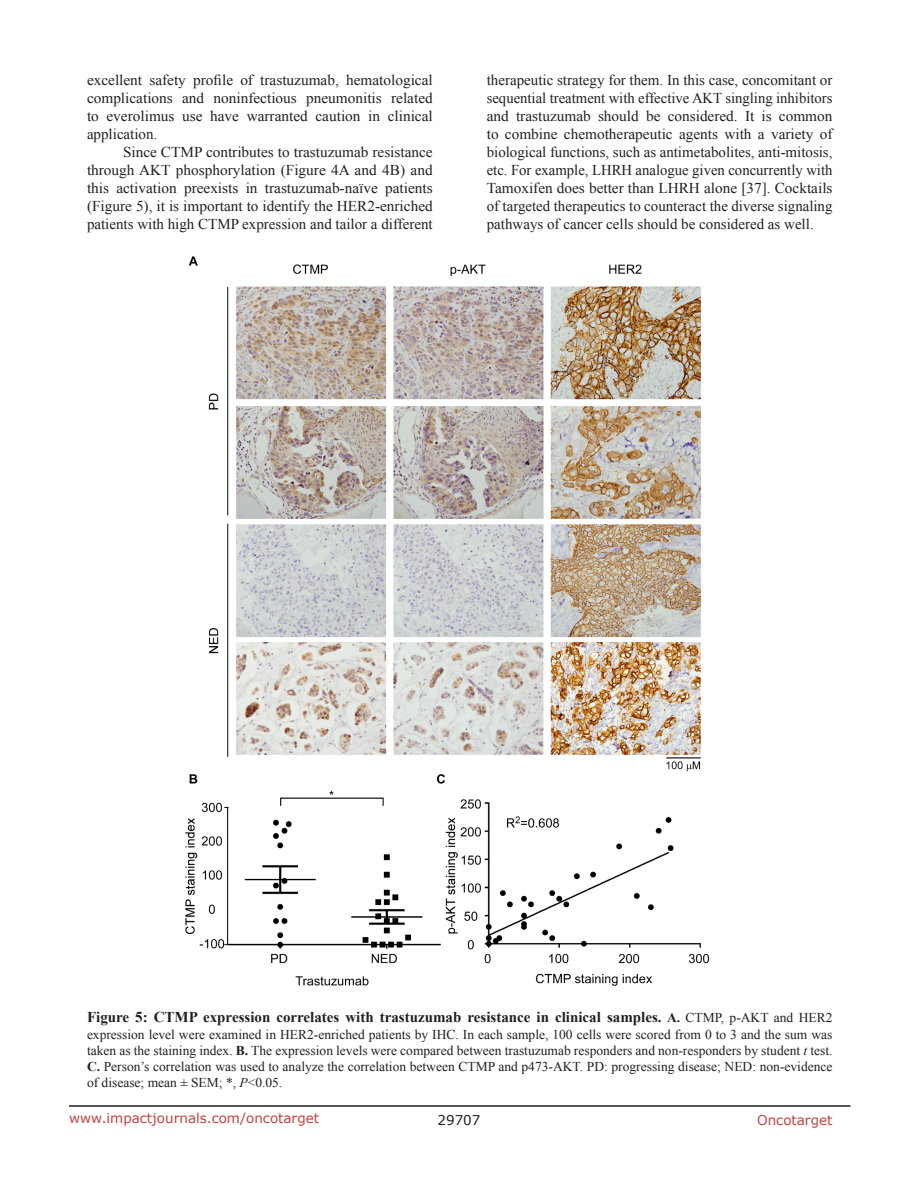
<style>
.page{position:relative;width:918px;height:1188px;background:#fff}
.page>*{position:absolute;margin:0;border:0;box-sizing:border-box;transform-origin:0 0}
.BodyText{font:15px/18px "Times New Roman";color:#231f20;text-align:justify}
.figuretext{font:700 15px "Times New Roman";color:#231f20}
.figuretext-2{font:13.5px/16.2px "Times New Roman";color:#231f20;text-align:justify}
.t1{font:13.5px "Verdana";color:#c24141}
.t2{font:13.5px "Verdana";color:#231f20}
.s1{font-size:13.5px}
.s2{font-weight:400;font-size:13.5px}
.s3{font-weight:700}
.s4{font-style:italic}
</style>
<div class="page">
<hr style="left:69px;top:1105px;width:781px;height:2px;background:#231f20">
<img style="left:185px;top:256px;width:525px;height:730px">
<p class="BodyText" style="left:87px;top:71px;width:347px">excellent safety profile of trastuzumab, hematological complications and noninfectious pneumonitis related to everolimus use have warranted caution in clinical application.</p>
<p class="BodyText" style="left:87px;top:143px;width:347px;text-indent:36px">Since CTMP contributes to trastuzumab resistance through AKT phosphorylation (Figure 4A and 4B) and this activation preexists in trastuzumab-naïve patients (Figure 5), it is important to identify the HER2-enriched patients with high CTMP expression and tailor a different</p>
<p class="BodyText" style="left:487px;top:71px;width:347px">therapeutic strategy for them. In this case, concomitant or sequential treatment with effective AKT singling inhibitors and trastuzumab should be considered. It is common to combine chemotherapeutic agents with a variety of biological functions, such as antimetabolites, anti-mitosis, etc. For example, LHRH analogue given concurrently with Tamoxifen does better than LHRH alone [37]. Cocktails of targeted therapeutics to counteract the diverse signaling pathways of cancer cells should be considered as well.</p>
<p class="figuretext" style="left:87px;top:1007px;width:747px">Figure 5: CTMP expression correlates with trastuzumab resistance in clinical samples. <span class="s1">A.</span> <span class="s2">CTMP, p-AKT and HER2</span></p>
<p class="figuretext-2" style="left:87px;top:1026px;width:747px">expression level were examined in HER2-enriched patients by IHC. In each sample, 100 cells were scored from 0 to 3 and the sum was taken as the staining index. <span class="s3">B.</span> The expression levels were compared between trastuzumab responders and non-responders by student <span class="s4">t</span> test.<br><span class="s3">C.</span> Person’s correlation was used to analyze the correlation between CTMP and p473-AKT. PD: progressing disease; NED: non-evidence of disease; mean ± SEM; *, <span class="s4">P</span>&lt;0.05.</p>
<p class="t1" style="left:69px;top:1109px;width:252px">www.impactjournals.com/oncotarget</p>
<p class="t2" style="left:438px;top:1111px;width:44px">29707</p>
<p class="t1" style="left:757px;top:1111px;width:77px">Oncotarget</p>
</div>
